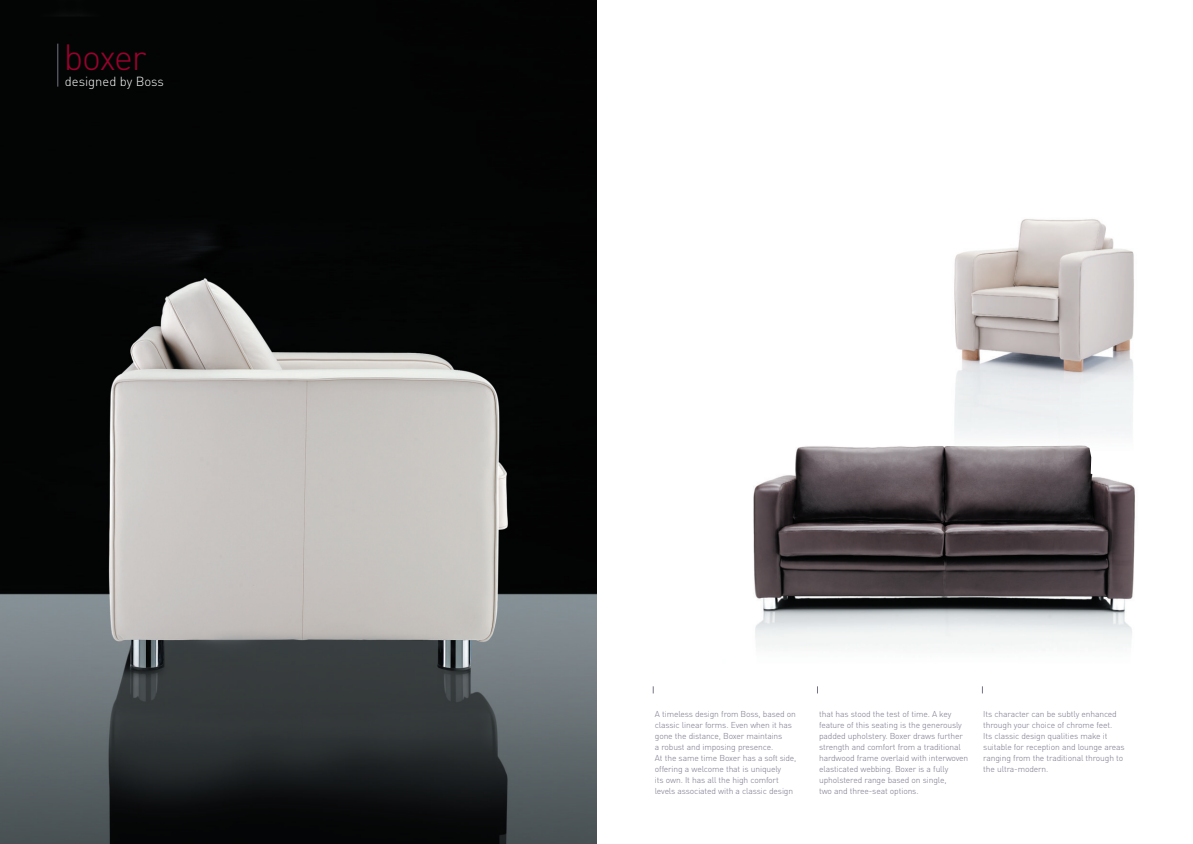
<style>
.page{position:relative;width:1193px;height:844px;background:#fff}
.page>*{position:absolute;margin:0;border:0;box-sizing:border-box;transform-origin:0 0}
.t1{font:300 36px "DIN";letter-spacing:-.04em;color:#98012d}
.t2{font:300 13px "DIN";color:#fff}
.t3{font:300 8.5px/11px "DIN";letter-spacing:-.015em;color:#757387}
</style>
<div class="page">
<img style="left:0;top:0;width:596px;height:844px">
<hr style="left:58px;top:44px;width:1px;height:43px;background:#757387">
<img style="left:954px;top:219px;width:180px;height:218px">
<img style="left:753px;top:445px;width:382px;height:205px">
<h1 class="t1" style="left:64px;top:35px;width:84px">boxer</h1>
<h2 class="t2" style="left:65px;top:73px;width:100px">designed by Boss</h2>
<p class="t3" style="left:654px;top:708px;width:143px">A timeless design from Boss, based on classic linear forms. Even when it has gone the distance, Boxer maintains<br>a robust and imposing presence.<br>At the same time Boxer has a soft side, offering a welcome that is uniquely<br>its own. It has all the high comfort levels associated with a classic design</p>
<p class="t3" style="left:819px;top:708px;width:151px">that has stood the test of time. A key feature of this seating is the generously padded upholstery. Boxer draws further strength and comfort from a traditional hardwood frame overlaid with interwoven elasticated webbing. Boxer is a fully upholstered range based on single,<br>two and three-seat options.</p>
<p class="t3" style="left:983px;top:708px;width:143px">Its character can be subtly enhanced through your choice of chrome feet.<br>Its classic design qualities make it suitable for reception and lounge areas ranging from the traditional through to the ultra-modern.</p>
</div>
